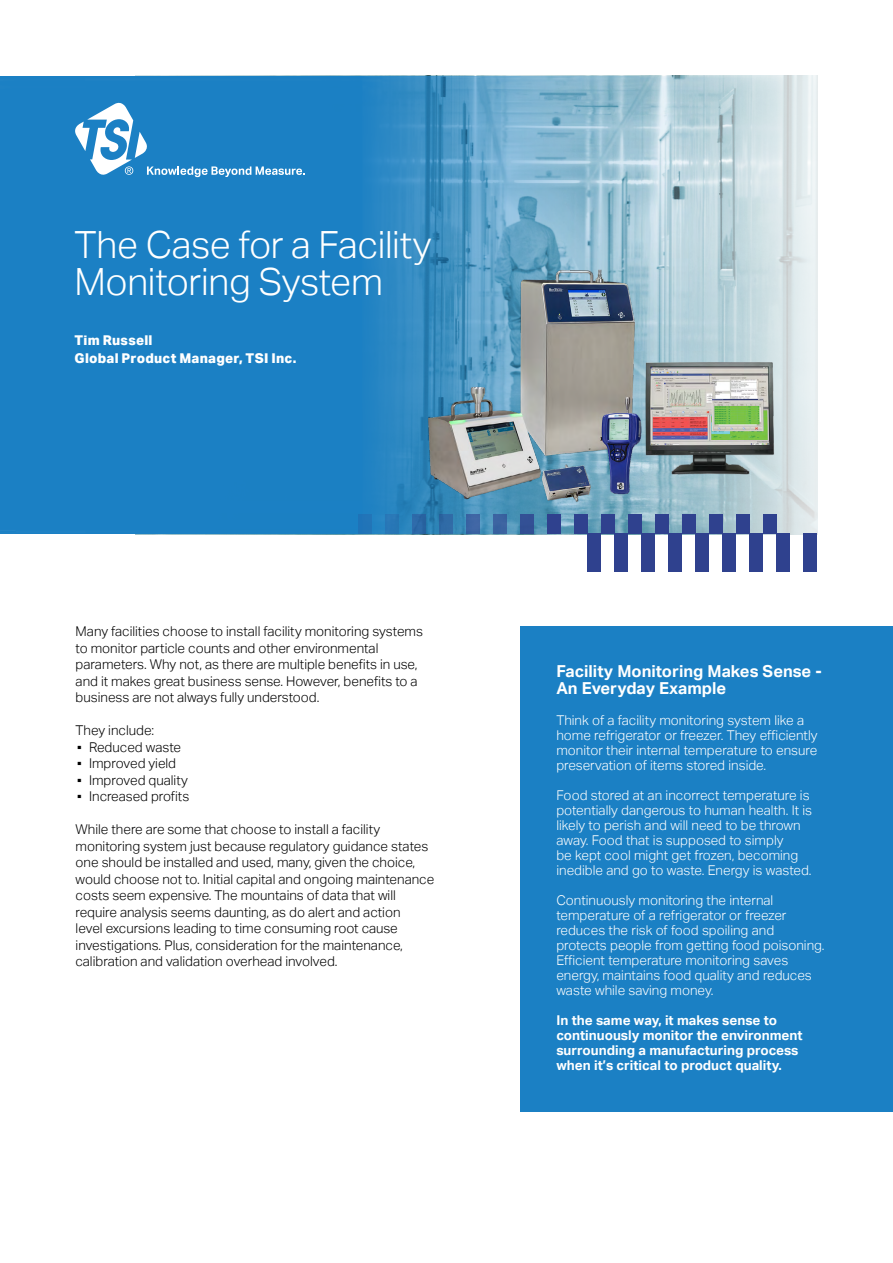
<style>
.page{position:relative;width:893px;height:1263px;background:#fff}
.page>*{position:absolute;margin:0;border:0;box-sizing:border-box;transform-origin:0 0}
.t1{font:300 37.5px/37.5px "Aktiv Grotesk";letter-spacing:-.01em;color:#fff}
.t2{font:700 16.5px/16.5px "Aktiv Grotesk";color:#fff}
.t3{font:300 13.5px/16.5px "Aktiv Grotesk";color:#000}
.t4{font:300 13.5px/15px "Aktiv Grotesk";color:#fff}
.t5{font:700 13.5px/15px "Aktiv Grotesk";color:#fff}
.t6{font:800 13.5px/18px "Aktiv Grotesk";letter-spacing:.02em;color:#fff}
.s1{font-weight:400}
</style>
<div class="page">
<div style="left:521px;top:626px;width:372px;height:486px;background:#1b80c4"></div>
<svg style="left:0;top:76px;width:817px;height:457px;background:#4495c9"></svg>
<svg style="left:75px;top:100px;width:230px;height:78px;background:#3991cb"></svg>
<div style="left:776px;top:534px;width:14px;height:38px;background:#2f418e"></div>
<div style="left:642px;top:534px;width:13px;height:38px;background:#2f418e"></div>
<div style="left:749px;top:534px;width:14px;height:38px;background:#2f418e"></div>
<div style="left:615px;top:534px;width:13px;height:38px;background:#2f418e"></div>
<div style="left:803px;top:534px;width:14px;height:38px;background:#2f418e"></div>
<div style="left:669px;top:534px;width:13px;height:38px;background:#2f418e"></div>
<div style="left:723px;top:534px;width:13px;height:38px;background:#2f418e"></div>
<div style="left:588px;top:534px;width:13px;height:38px;background:#2f418e"></div>
<div style="left:696px;top:534px;width:13px;height:38px;background:#2f418e"></div>
<div style="left:358px;top:515px;width:13px;height:19px;background:#2174b8"></div>
<img style="left:377px;top:267px;width:440px;height:276px">
<h1 class="t1" style="left:75px;top:226px;width:359px">The Case for a Facility<br>Monitoring System</h1>
<p class="t6" style="left:75px;top:331px;width:223px">Tim Russell<br>Global Product Manager, TSI Inc.</p>
<p class="t3" style="left:76px;top:623px;width:349px">Many facilities choose to install facility monitoring systems to monitor particle counts and other environmental parameters. Why not, as there are multiple benefits in use, and it makes great business sense. However, benefits to a business are not always fully understood.</p>
<p class="t3" style="left:76px;top:722px;width:80px">They include:</p>
<p class="t3" style="left:76px;top:739px;width:107px"><span class="s1">▪</span> Reduced waste</p>
<p class="t3" style="left:76px;top:755px;width:102px"><span class="s1">▪</span> Improved yield</p>
<p class="t3" style="left:76px;top:772px;width:114px"><span class="s1">▪</span> Improved quality</p>
<p class="t3" style="left:76px;top:788px;width:115px"><span class="s1">▪</span> Increased profits</p>
<p class="t3" style="left:76px;top:821px;width:360px">While there are some that choose to install a facility monitoring system just because regulatory guidance states one should be installed and used, many, given the choice, would choose not to. Initial capital and ongoing maintenance costs seem expensive. The mountains of data that will require analysis seems daunting, as do alert and action<br>level excursions leading to time consuming root cause investigations. Plus, consideration for the maintenance, calibration and validation overhead involved.</p>
<p class="t2" style="left:556px;top:663px;width:267px">Facility Monitoring Makes Sense -<br>An Everyday Example</p>
<p class="t4" style="left:556px;top:713px;width:263px">Think of a facility monitoring system like a home refrigerator or freezer. They efficiently monitor their internal temperature to ensure preservation of items stored inside.</p>
<p class="t4" style="left:556px;top:788px;width:257px">Food stored at an incorrect temperature is potentially dangerous to human health. It is likely to perish and will need to be thrown away. Food that is supposed to simply<br>be kept cool might get frozen, becoming inedible and go to waste. Energy is wasted.</p>
<p class="t4" style="left:556px;top:893px;width:270px">Continuously monitoring the internal temperature of a refrigerator or freezer reduces the risk of food spoiling and protects people from getting food poisoning.<br>Efficient temperature monitoring saves energy, maintains food quality and reduces waste while saving money.</p>
<p class="t5" style="left:556px;top:1013px;width:248px">In the same way, it makes sense to continuously monitor the environment surrounding a manufacturing process when it’s critical to product quality.</p>
</div>
